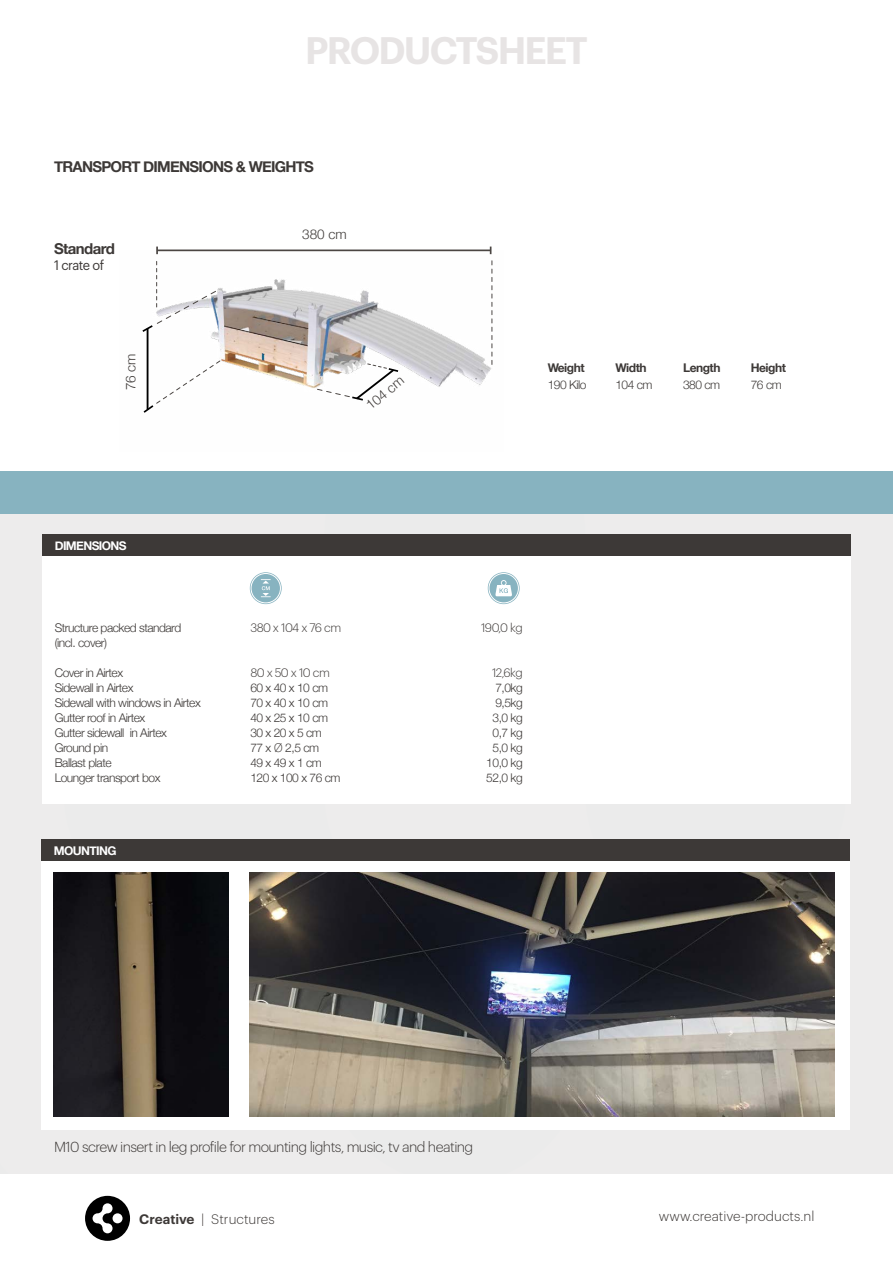
<style>
.page{position:relative;width:893px;height:1263px;background:#fff}
.page>*{position:absolute;margin:0;border:0;box-sizing:border-box;transform-origin:0 0}
.t1{font:600 37.5px "Graphik";letter-spacing:-.05em;color:#e7e4e4}
.t2{font:700 15px "Helvetica Neue";letter-spacing:-.05em;color:#3d3937}
.t3{font:300 14.25px "Graphik";letter-spacing:-.04em;color:#3d3937}
.t4{font:300 13.5px "Graphik";color:#3d3937}
.t5{font:300 13.5px "Helvetica Neue";color:#3d3937}
.t6{font:13.5px "Graphik";letter-spacing:-.04em;color:#3d3937;scale:.95 1}
.t7{font:300 12px "Helvetica Neue";letter-spacing:-.04em;color:#3d3937}
.t8{font:300 12px "Graphik";letter-spacing:-.045em;color:#3d3937}
.t9{font:700 12px "Helvetica Neue";letter-spacing:-.04em;color:#3d3937}
.t10{font:700 12px "Helvetica Neue";letter-spacing:-.05em;color:#fff}
.s1{font-family:"Open Sans"}
.s2{font-weight:600}
</style>
<div class="page">
<div style="left:0;top:513px;width:893px;height:661px;background:#edecec"></div>
<div style="left:41px;top:857px;width:809px;height:273px;background:#fff"></div>
<div style="left:0;top:471px;width:893px;height:42px;background:#87b3c0"></div>
<svg style="left:85px;top:1196px;width:45px;height:45px"></svg>
<div style="left:42px;top:544px;width:808px;height:260px;background:#fff"></div>
<svg style="left:250px;top:572px;width:32px;height:32px"></svg>
<div style="left:251px;top:573px;width:30px;height:30px;border:1px solid #fff;border-radius:50%"></div>
<svg style="left:261px;top:579px;width:10px;height:18px"></svg>
<img style="left:54px;top:873px;width:175px;height:243px">
<img style="left:250px;top:873px;width:584px;height:243px">
<div style="left:42px;top:534px;width:809px;height:21px;background:#3d3937"></div>
<img style="left:146px;top:250px;width:347px;height:139px">
<hr style="left:157px;top:249px;width:334px;height:2px;background:#4b4643">
<svg style="left:156px;top:247px;width:2px;height:7px"></svg>
<svg style="left:491px;top:261px;width:1px;height:103px"></svg>
<svg style="left:316px;top:363px;width:84px;height:38px"></svg>
<hr style="left:147px;top:329px;width:1px;height:80px;background:#000">
<svg style="left:142px;top:261px;width:75px;height:72px"></svg>
<svg style="left:143px;top:360px;width:78px;height:53px"></svg>
<div style="left:41px;top:839px;width:809px;height:21px;background:#3d3937"></div>
<svg style="left:488px;top:572px;width:32px;height:32px"></svg>
<svg style="left:495px;top:580px;width:17px;height:16px"></svg>
<div style="left:489px;top:573px;width:30px;height:30px;border:1px solid #fff;border-radius:50%"></div>
<h1 class="t1" style="left:305px;top:22px;width:284px">PRODUCTSHEET</h1>
<p class="t2" style="left:54px;top:155px;width:261px">TRANSPORT DIMENSIONS &amp; WEIGHTS</p>
<p class="t2" style="left:54px;top:237px;width:62px">Standard</p>
<p class="t6" style="left:54px;top:255px;width:54px">1 crate of</p>
<p class="t5" style="left:302px;top:223px;width:46px">380 cm</p>
<p class="t5" style="left:120px;top:390px;width:39px;rotate:-90deg">76 cm</p>
<p class="t5" style="left:361px;top:399px;width:46px;rotate:-40deg">104 cm</p>
<p class="t9" style="left:548px;top:358px;width:38px">Weight</p>
<p class="t7" style="left:548px;top:375px;width:40px">190 Kilo</p>
<p class="t9" style="left:615px;top:358px;width:33px">Width</p>
<p class="t7" style="left:615px;top:375px;width:39px">104 cm</p>
<p class="t9" style="left:683px;top:358px;width:39px">Length</p>
<p class="t7" style="left:683px;top:375px;width:39px">380 cm</p>
<p class="t9" style="left:751px;top:358px;width:37px">Height</p>
<p class="t7" style="left:751px;top:375px;width:32px">76 cm</p>
<p class="t10" style="left:55px;top:537px;width:73px">DIMENSIONS</p>
<p class="t7" style="left:55px;top:618px;width:128px">Structure packed standard</p>
<p class="t8" style="left:250px;top:619px;width:92px">380 x 104 x 76 cm</p>
<p class="t8" style="left:481px;top:619px;width:43px">190,0 kg</p>
<p class="t7" style="left:55px;top:633px;width:54px">(incl. cover)</p>
<p class="t7" style="left:55px;top:663px;width:70px">Cover in Airtex</p>
<p class="t8" style="left:250px;top:664px;width:81px">80 x 50 x 10 cm</p>
<p class="t8" style="left:492px;top:664px;width:32px">12,6kg</p>
<p class="t7" style="left:55px;top:678px;width:80px">Sidewall in Airtex</p>
<p class="t7" style="left:250px;top:678px;width:79px">60 x 40 x 10 cm</p>
<p class="t7" style="left:495px;top:678px;width:29px">7,0kg</p>
<p class="t7" style="left:55px;top:693px;width:148px">Sidewall with windows in Airtex</p>
<p class="t7" style="left:250px;top:693px;width:79px">70 x 40 x 10 cm</p>
<p class="t7" style="left:495px;top:693px;width:29px">9,5kg</p>
<p class="t7" style="left:55px;top:708px;width:92px">Gutter roof in Airtex</p>
<p class="t7" style="left:250px;top:708px;width:79px">40 x 25 x 10 cm</p>
<p class="t7" style="left:492px;top:708px;width:32px">3,0 kg</p>
<p class="t7" style="left:55px;top:723px;width:114px">Gutter sidewall in Airtex</p>
<p class="t7" style="left:250px;top:723px;width:73px">30 x 20 x 5 cm</p>
<p class="t7" style="left:492px;top:723px;width:32px">0,7 kg</p>
<p class="t7" style="left:55px;top:738px;width:55px">Ground pin</p>
<p class="t7" style="left:250px;top:738px;width:70px">77 x <span class="s1">Ø</span> 2,5 cm</p>
<p class="t7" style="left:492px;top:738px;width:32px">5,0 kg</p>
<p class="t7" style="left:55px;top:753px;width:58px">Ballast plate</p>
<p class="t7" style="left:250px;top:753px;width:73px">49 x 49 x 1 cm</p>
<p class="t7" style="left:486px;top:753px;width:38px">10,0 kg</p>
<p class="t7" style="left:55px;top:768px;width:107px">Lounger transport box</p>
<p class="t7" style="left:250px;top:768px;width:92px">120 x 100 x 76 cm</p>
<p class="t7" style="left:486px;top:768px;width:38px">52,0 kg</p>
<p class="t10" style="left:54px;top:841px;width:64px">MOUNTING</p>
<p class="t3" style="left:54px;top:1137px;width:421px">M10 screw insert in leg profile for mounting lights, music, tv and heating</p>
<p class="t4" style="left:139px;top:1209px;width:137px"><span class="s2">Creative</span> | Structures</p>
<p class="t4" style="left:659px;top:1206px;width:157px">www.creative-products.nl</p>
</div>
